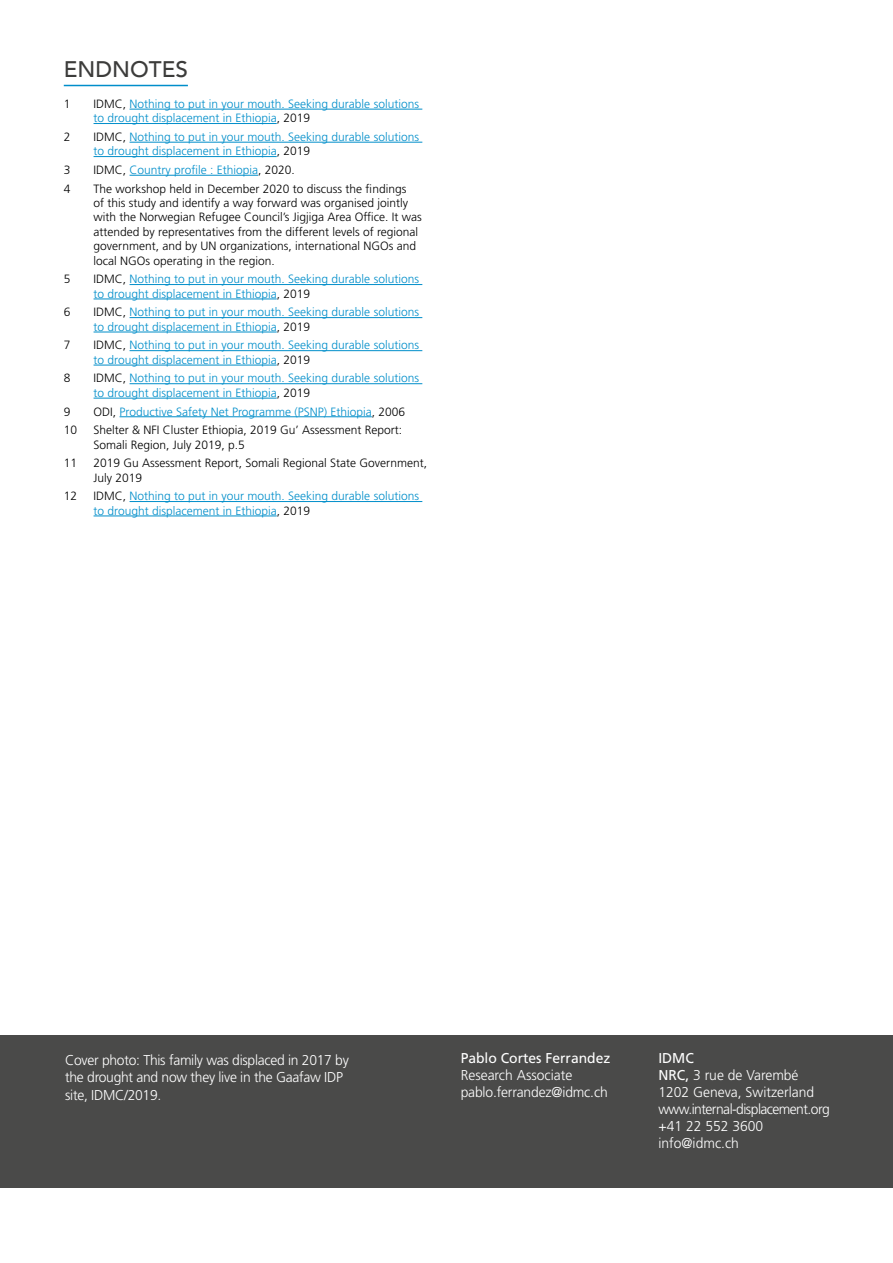
<style>
.page{position:relative;width:893px;height:1263px;background:#fff}
.page>*{position:absolute;margin:0;border:0;box-sizing:border-box;transform-origin:0 0}
.t1{font:500 22.5px "Avenir";color:#3c3c3b}
.t2{font:300 14.25px/17.1px "Frutiger LT Std";letter-spacing:-.02em;color:#fff}
.t3{font:300 14.25px/17.1px "Frutiger LT Std";color:#fff}
.t4{font:14.25px "Frutiger LT Std";color:#fff}
.t5{font:300 12px/14.4px "Frutiger LT Std";color:#008eca}
.t6{font:300 12px/14.4px "Frutiger LT Std";color:#000}
.s1{color:#000}
.s2{font-weight:400}
</style>
<div class="page">
<div style="left:0;top:1035px;width:893px;height:153px;background:#4a4a49"></div>
<hr style="left:64px;top:85px;width:124px;height:1px;background:#008eca">
<hr style="left:130px;top:109px;width:292px;height:1px;background:#008eca">
<hr style="left:94px;top:123px;width:183px;height:1px;background:#008eca">
<hr style="left:130px;top:142px;width:292px;height:1px;background:#008eca">
<hr style="left:94px;top:156px;width:183px;height:1px;background:#008eca">
<hr style="left:130px;top:175px;width:128px;height:1px;background:#008eca">
<hr style="left:130px;top:284px;width:292px;height:1px;background:#008eca">
<hr style="left:94px;top:299px;width:183px;height:1px;background:#008eca">
<hr style="left:130px;top:317px;width:292px;height:1px;background:#008eca">
<hr style="left:94px;top:332px;width:183px;height:1px;background:#008eca">
<hr style="left:130px;top:350px;width:292px;height:1px;background:#008eca">
<hr style="left:94px;top:365px;width:183px;height:1px;background:#008eca">
<hr style="left:130px;top:383px;width:292px;height:1px;background:#008eca">
<hr style="left:94px;top:398px;width:183px;height:1px;background:#008eca">
<hr style="left:120px;top:416px;width:252px;height:1px;background:#008eca">
<hr style="left:130px;top:501px;width:292px;height:1px;background:#008eca">
<hr style="left:94px;top:516px;width:183px;height:1px;background:#008eca">
<h1 class="t1" style="left:64px;top:49px;width:126px">ENDNOTES</h1>
<p class="t6" style="left:64px;top:97px;width:8px">1</p>
<p class="t5" style="left:94px;top:97px;width:327px"><span class="s1">IDMC,</span> Nothing to put in your mouth. Seeking durable solutions to drought displacement in Ethiopia<span class="s1">, 2019</span></p>
<p class="t6" style="left:64px;top:130px;width:8px">2</p>
<p class="t5" style="left:94px;top:130px;width:327px"><span class="s1">IDMC,</span> Nothing to put in your mouth. Seeking durable solutions to drought displacement in Ethiopia<span class="s1">, 2019</span></p>
<p class="t6" style="left:64px;top:163px;width:8px">3</p>
<p class="t5" style="left:94px;top:163px;width:203px"><span class="s1">IDMC,</span> Country profile : Ethiopia<span class="s1">, 2020.</span></p>
<p class="t6" style="left:64px;top:181px;width:8px">4</p>
<p class="t6" style="left:94px;top:181px;width:330px">The workshop held in December 2020 to discuss the findings<br>of this study and identify a way forward was organised jointly with the Norwegian Refugee Council’s Jigjiga Area Office. It was attended by representatives from the different levels of regional government, and by UN organizations, international NGOs and local NGOs operating in the region.</p>
<p class="t6" style="left:64px;top:272px;width:8px">5</p>
<p class="t5" style="left:94px;top:272px;width:327px"><span class="s1">IDMC,</span> Nothing to put in your mouth. Seeking durable solutions to drought displacement in Ethiopia<span class="s1">, 2019</span></p>
<p class="t6" style="left:64px;top:305px;width:8px">6</p>
<p class="t5" style="left:94px;top:305px;width:327px"><span class="s1">IDMC,</span> Nothing to put in your mouth. Seeking durable solutions to drought displacement in Ethiopia<span class="s1">, 2019</span></p>
<p class="t6" style="left:64px;top:338px;width:8px">7</p>
<p class="t5" style="left:94px;top:338px;width:327px"><span class="s1">IDMC,</span> Nothing to put in your mouth. Seeking durable solutions to drought displacement in Ethiopia<span class="s1">, 2019</span></p>
<p class="t6" style="left:64px;top:371px;width:8px">8</p>
<p class="t5" style="left:94px;top:371px;width:327px"><span class="s1">IDMC,</span> Nothing to put in your mouth. Seeking durable solutions to drought displacement in Ethiopia<span class="s1">, 2019</span></p>
<p class="t6" style="left:64px;top:404px;width:8px">9</p>
<p class="t5" style="left:94px;top:404px;width:313px"><span class="s1">ODI,</span> Productive Safety Net Programme (PSNP) Ethiopia<span class="s1">, 2006</span></p>
<p class="t6" style="left:64px;top:423px;width:15px">10</p>
<p class="t6" style="left:94px;top:423px;width:310px">Shelter &amp; NFI Cluster Ethiopia, 2019 Gu’ Assessment Report:<br>Somali Region, July 2019, p.5</p>
<p class="t6" style="left:64px;top:456px;width:15px">11</p>
<p class="t6" style="left:94px;top:456px;width:335px">2019 Gu Assessment Report, Somali Regional State Government,<br>July 2019</p>
<p class="t6" style="left:64px;top:489px;width:15px">12</p>
<p class="t5" style="left:94px;top:489px;width:327px"><span class="s1">IDMC,</span> Nothing to put in your mouth. Seeking durable solutions to drought displacement in Ethiopia<span class="s1">, 2019</span></p>
<p class="t4" style="left:461px;top:1049px;width:151px">Pablo Cortes Ferrandez</p>
<p class="t2" style="left:461px;top:1066px;width:149px">Research Associate pablo.ferrandez@idmc.ch</p>
<p class="t2" style="left:65px;top:1052px;width:285px">Cover photo: This family was displaced in 2017 by the drought and now they live in the Gaafaw IDP site, IDMC/2019.</p>
<p class="t3" style="left:658px;top:1049px;width:173px"><span class="s2">IDMC<br>NRC,</span> 3 rue de Varembé<br>1202 Geneva, Switzerland www.internal-displacement.org +41 22 552 3600 info@idmc.ch</p>
</div>
